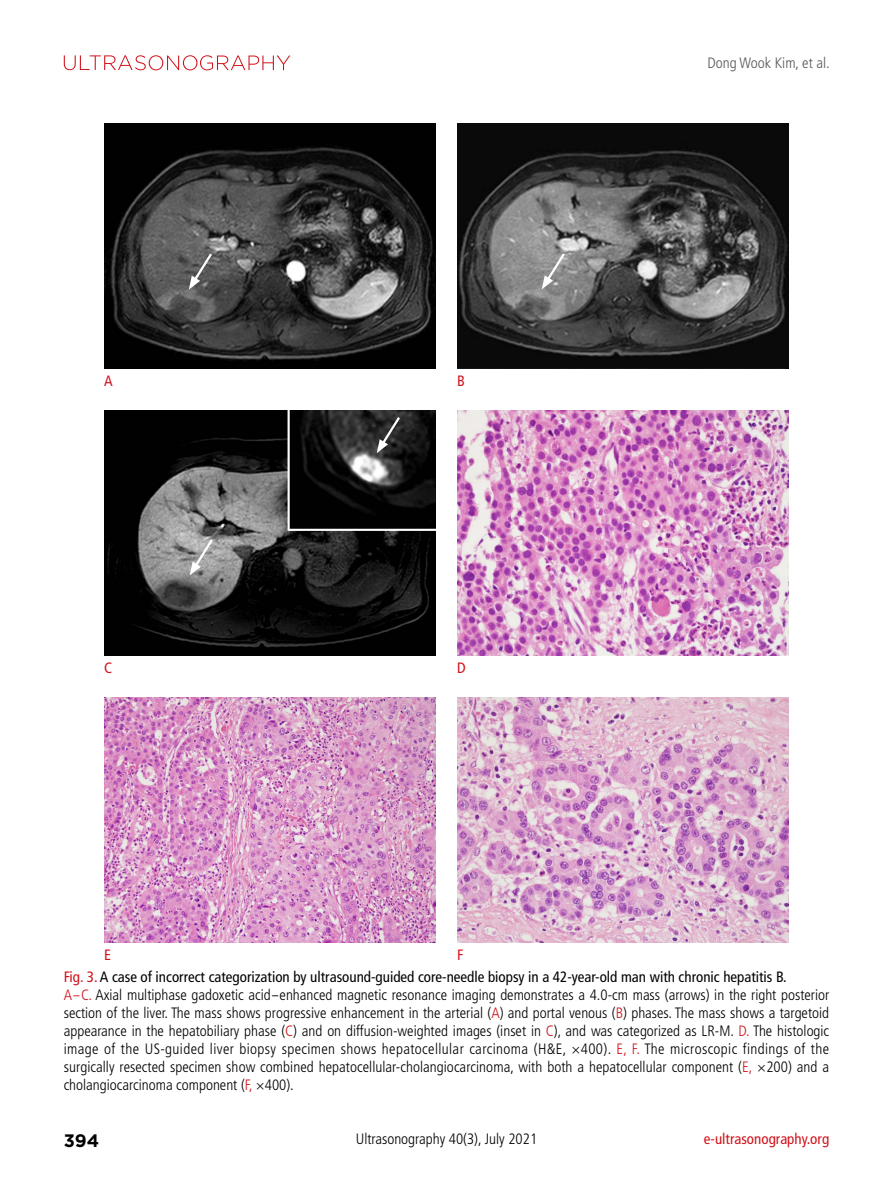
<style>
.page{position:relative;width:893px;height:1191px;background:#fff}
.page>*{position:absolute;margin:0;border:0;box-sizing:border-box;transform-origin:0 0}
.t1{font:700 18px "Gotham";color:#000}
.t2{font:300 condensed 15px/18px "Frutiger LT Std";color:#000}
.t3{font:condensed 15px "Frutiger LT Std";color:#d0121b}
.t4{font:300 condensed 15px "Frutiger LT Std";color:#595757}
.s1{font-weight:400;color:#d0121b}
.s2{font-weight:400}
.s3{color:#d0121b}
</style>
<div class="page">
<svg style="left:64px;top:55px;width:226px;height:15px"></svg>
<img style="left:104px;top:123px;width:332px;height:246px">
<img style="left:457px;top:123px;width:332px;height:246px">
<svg style="left:189px;top:251px;width:25px;height:39px"></svg>
<svg style="left:542px;top:251px;width:25px;height:38px"></svg>
<img style="left:104px;top:410px;width:332px;height:246px">
<img style="left:104px;top:697px;width:332px;height:245px">
<img style="left:457px;top:410px;width:332px;height:246px">
<img style="left:457px;top:697px;width:332px;height:245px">
<svg style="left:190px;top:537px;width:25px;height:38px"></svg>
<svg style="left:377px;top:414px;width:25px;height:39px"></svg>
<p class="t3" style="left:104px;top:372px;width:10px">A</p>
<p class="t3" style="left:457px;top:372px;width:9px">B</p>
<p class="t3" style="left:104px;top:659px;width:10px">C</p>
<p class="t3" style="left:104px;top:946px;width:8px">E</p>
<p class="t3" style="left:457px;top:659px;width:10px">D</p>
<p class="t3" style="left:457px;top:946px;width:8px">F</p>
<p class="t4" style="left:707px;top:54px;width:124px">Dong Wook Kim, et al.</p>
<p class="t2" style="left:64px;top:967px;width:767px"><span class="s1">Fig. 3.</span> <span class="s2">A case of incorrect categorization by ultrasound-guided core-needle biopsy in a 42-year-old man with chronic hepatitis B.<br></span><span class="s3">A-C.</span> Axial multiphase gadoxetic acid-enhanced magnetic resonance imaging demonstrates a 4.0-cm mass (arrows) in the right posterior section of the liver. The mass shows progressive enhancement in the arterial (<span class="s3">A</span>) and portal venous (<span class="s3">B</span>) phases. The mass shows a targetoid appearance in the hepatobiliary phase (<span class="s3">C</span>) and on diffusion-weighted images (inset in <span class="s3">C</span>), and was categorized as LR-M. <span class="s3">D.</span> The histologic image of the US-guided liver biopsy specimen shows hepatocellular carcinoma (H&amp;E, ×400). <span class="s3">E, F.</span> The microscopic findings of the surgically resected specimen show combined hepatocellular-cholangiocarcinoma, with both a hepatocellular component (<span class="s3">E,</span> ×200) and a cholangiocarcinoma component (<span class="s3">F,</span> ×400).</p>
<p class="t1" style="left:64px;top:1130px;width:37px">394</p>
<p class="t2" style="left:356px;top:1130px;width:183px">Ultrasonography 40(3), July 2021</p>
<p class="t3" style="left:704px;top:1130px;width:127px">e-ultrasonography.org</p>
</div>
